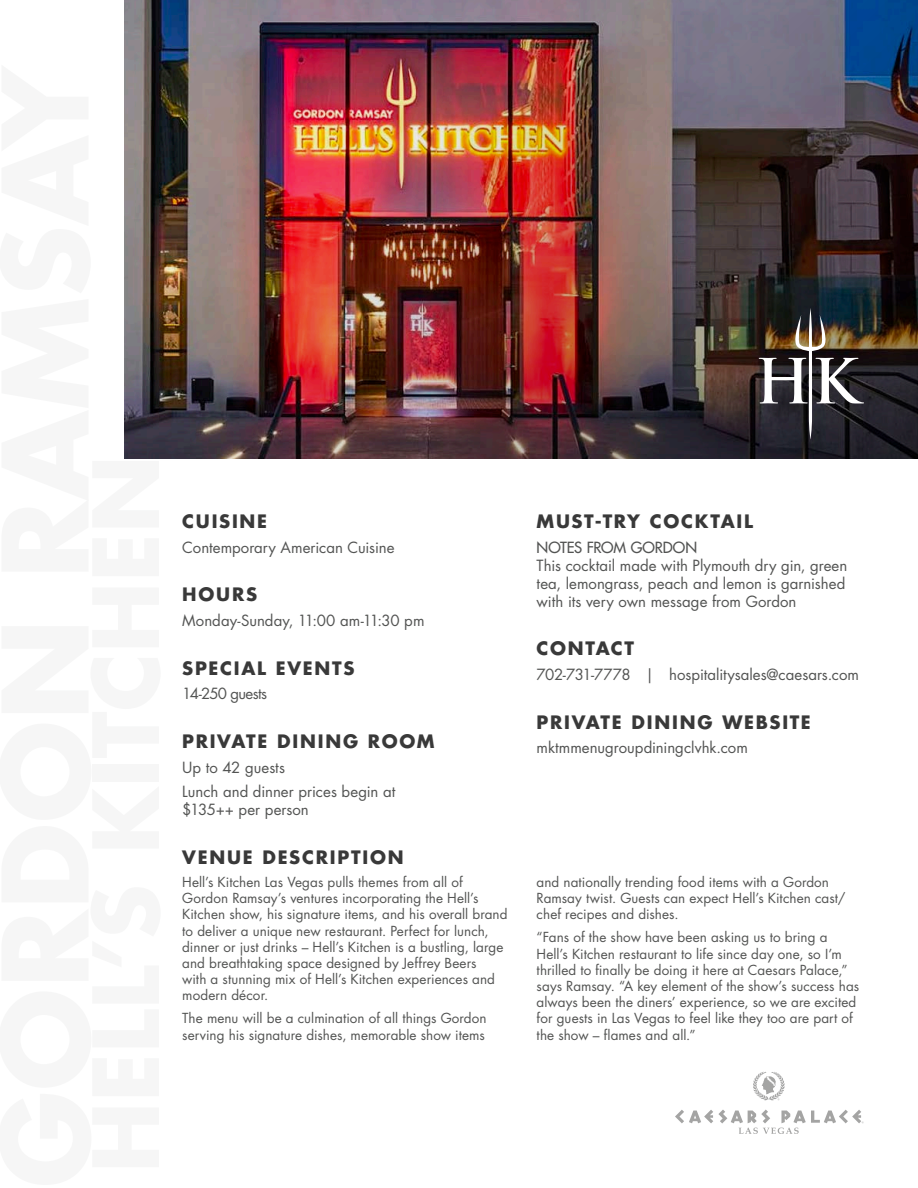
<style>
.page{position:relative;width:918px;height:1188px;background:#fff}
.page>*{position:absolute;margin:0;border:0;box-sizing:border-box;transform-origin:0 0}
.Header___Span{font:700 18px "Futura Std";letter-spacing:.1em;color:#393939}
.Description{font:700 18px "Futura Std";letter-spacing:.095em;color:#393939}
.Description-2{font:15px/18px "Futura Std";color:#535453}
.Description-3{font:15px "Futura Std";letter-spacing:-.045em;color:#535453}
.Description-4{font:13.5px/16.2px "Futura Std";letter-spacing:.005em;color:#535453}
.s1{font-weight:500}
</style>
<div class="page">
<img style="left:125px;top:0;width:793px;height:459px">
<img style="left:758px;top:307px;width:108px;height:135px">
<svg style="left:675px;top:1072px;width:189px;height:62px"></svg>
<p class="Header___Span" style="left:182px;top:509px;width:86px">CUISINE</p>
<p class="Description-2" style="left:182px;top:538px;width:214px">Contemporary American Cuisine</p>
<p class="Header___Span" style="left:182px;top:582px;width:76px">HOURS</p>
<p class="Description-2" style="left:182px;top:612px;width:244px">Monday-Sunday, 11:00 am-11:30 pm</p>
<p class="Header___Span" style="left:182px;top:656px;width:174px">SPECIAL EVENTS</p>
<p class="Description-3" style="left:182px;top:684px;width:87px">14-250 guests</p>
<p class="Header___Span" style="left:182px;top:729px;width:254px">PRIVATE DINING ROOM</p>
<p class="Description-2" style="left:182px;top:758px;width:104px">Up to 42 guests</p>
<p class="Description-2" style="left:182px;top:783px;width:215px">Lunch and dinner prices begin at $135++ per person</p>
<p class="Header___Span" style="left:182px;top:845px;width:223px">VENUE DESCRIPTION</p>
<p class="Description-4" style="left:182px;top:874px;width:327px">Hell’s Kitchen Las Vegas pulls themes from all of Gordon Ramsay’s ventures incorporating the Hell’s Kitchen show, his signature items, and his overall brand to deliver a unique new restaurant. Perfect for lunch, dinner or just drinks – Hell’s Kitchen is a bustling, large and breathtaking space designed by Jeffrey Beers<br>with a stunning mix of Hell’s Kitchen experiences and modern décor.</p>
<p class="Description-4" style="left:182px;top:1010px;width:306px">The menu will be a culmination of all things Gordon serving his signature dishes, memorable show items</p>
<p class="Description" style="left:537px;top:509px;width:218px">MUST-TRY COCKTAIL</p>
<p class="Description-2" style="left:537px;top:538px;width:312px"><span class="s1">NOTES FROM GORDON<br></span>This cocktail made with Plymouth dry gin, green tea, lemongrass, peach and lemon is garnished with its very own message from Gordon</p>
<p class="Header___Span" style="left:537px;top:636px;width:99px">CONTACT</p>
<p class="Description-2" style="left:537px;top:666px;width:324px">702-731-7778 | hospitalitysales@caesars.com</p>
<p class="Header___Span" style="left:537px;top:710px;width:276px">PRIVATE DINING WEBSITE</p>
<p class="Description-2" style="left:537px;top:739px;width:213px">mktmmenugroupdiningclvhk.com</p>
<p class="Description-4" style="left:537px;top:874px;width:310px">and nationally trending food items with a Gordon<br>Ramsay twist. Guests can expect Hell’s Kitchen cast/ chef recipes and dishes.</p>
<p class="Description-4" style="left:537px;top:929px;width:324px">“Fans of the show have been asking us to bring a Hell’s Kitchen restaurant to life since day one, so I’m thrilled to finally be doing it here at Caesars Palace,” says Ramsay. “A key element of the show’s success has always been the diners’ experience, so we are excited for guests in Las Vegas to feel like they too are part of the show – flames and all.”</p>
</div>
